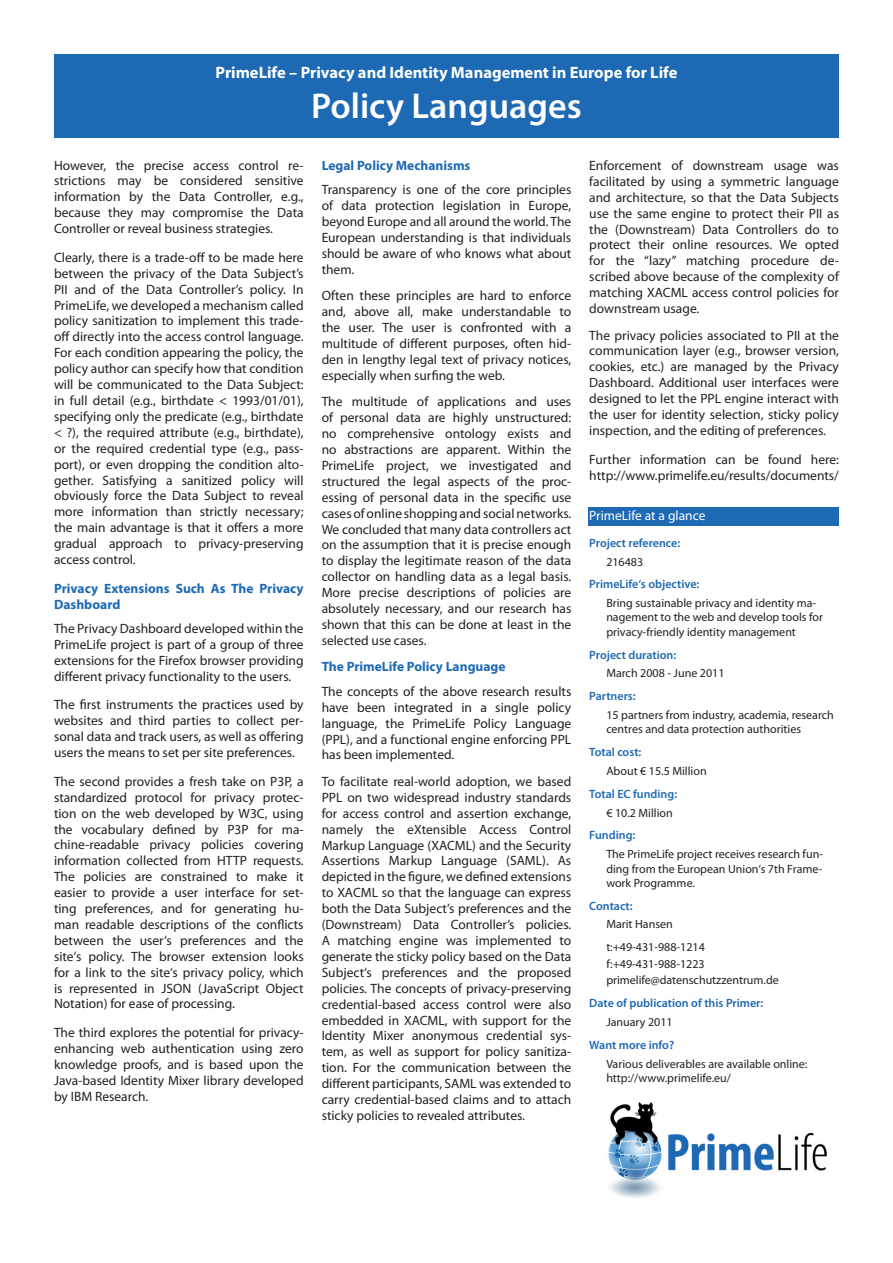
<style>
.page{position:relative;width:893px;height:1263px;background:#fff}
.page>*{position:absolute;margin:0;border:0;box-sizing:border-box;transform-origin:0 0}
.t1{font:600 36px "Myriad Pro";color:#fff}
.t2{font:700 16.5px "Myriad Pro";color:#fff}
.t3{font:13.5px/15.9px "Myriad Pro";color:#231f20;text-align:justify}
.t4{font:700 13.5px/15.9px "Myriad Pro";color:#1e69b4}
.t5{font:13.5px "Myriad Pro";color:#fff}
.t6{font:12px/14.4px "Myriad Pro";color:#231f20}
.t7{font:600 12px "Myriad Pro";color:#1e69b4}
</style>
<div class="page">
<img style="left:608px;top:1102px;width:219px;height:96px">
<div style="left:54px;top:54px;width:785px;height:83px;background:#1e69b4"></div>
<div style="left:588px;top:507px;width:251px;height:18px;background:#1e69b4"></div>
<p class="t2" style="left:216px;top:62px;width:463px">PrimeLife – Privacy and Identity Management in Europe for Life</p>
<h1 class="t1" style="left:311px;top:83px;width:272px">Policy Languages</h1>
<p class="t3" style="left:54px;top:157px;width:251px">However, the precise access control re&shy;strictions may be considered sensitive information by the Data Controller, e.g., because they may compromise the Data Controller or reveal business strategies.</p>
<p class="t3" style="left:54px;top:249px;width:251px">Clearly, there is a trade-off to be made here between the privacy of the Data Subject’s PII and of the Data Controller’s policy. In PrimeLife, we developed a mechanism called policy sanitization to implement this trade&shy;off directly into the access control language.<br>For each condition appearing the policy, the policy author can specify how that condition will be communicated to the Data Subject: in full detail (e.g., birthdate &lt; 1993/01/01), specifying only the predicate (e.g., birthdate &lt; ?), the required attribute (e.g., birthdate), or the required credential type (e.g., pass&shy;port), or even dropping the condition alto&shy;gether. Satisfying a sanitized policy will obviously force the Data Subject to reveal more information than strictly necessary; the main advantage is that it offers a more gradual approach to privacy-preserving access control.</p>
<p class="t4" style="left:54px;top:580px;width:251px">Privacy Extensions Such As The Privacy<br>Dashboard</p>
<p class="t3" style="left:54px;top:620px;width:251px">The Privacy Dashboard developed within the PrimeLife project is part of a group of three extensions for the Firefox browser providing different privacy functionality to the users.</p>
<p class="t3" style="left:54px;top:697px;width:251px">The first instruments the practices used by websites and third parties to collect per&shy;sonal data and track users, as well as offering users the means to set per site preferences.</p>
<p class="t3" style="left:54px;top:773px;width:251px">The second provides a fresh take on P3P, a standardized protocol for privacy protec&shy;tion on the web developed by W3C, using the vocabulary defined by P3P for ma&shy;chine-readable privacy policies covering information collected from HTTP requests.<br>The policies are constrained to make it easier to provide a user interface for set&shy;ting preferences, and for generating hu&shy;man readable descriptions of the conflicts between the user‘s preferences and the site‘s policy. The browser extension looks for a link to the site‘s privacy policy, which is represented in JSON (JavaScript Object Notation) for ease of processing.</p>
<p class="t3" style="left:54px;top:1024px;width:251px">The third explores the potential for privacy&shy;enhancing web authentication using zero knowledge proofs, and is based upon the Java-based Identity Mixer library developed by IBM Research.</p>
<p class="t4" style="left:322px;top:157px;width:150px">Legal Policy Mechanisms</p>
<p class="t3" style="left:322px;top:181px;width:251px">Transparency is one of the core principles of data protection legislation in Europe, beyond Europe and all around the world. The European understanding is that individuals should be aware of who knows what about them.</p>
<p class="t3" style="left:322px;top:287px;width:251px">Often these principles are hard to enforce and, above all, make understandable to the user. The user is confronted with a multitude of different purposes, often hid&shy;den in lengthy legal text of privacy notices, especially when surfing the web.</p>
<p class="t3" style="left:322px;top:394px;width:251px">The multitude of applications and uses of personal data are highly unstructured: no comprehensive ontology exists and no abstractions are apparent. Within the PrimeLife project, we investigated and structured the legal aspects of the proc&shy;essing of personal data in the specific use cases of online shopping and social networks.<br>We concluded that many data controllers act on the assumption that it is precise enough to display the legitimate reason of the data collector on handling data as a legal basis.<br>More precise descriptions of policies are absolutely necessary, and our research has shown that this can be done at least in the selected use cases.</p>
<p class="t4" style="left:322px;top:658px;width:185px">The PrimeLife Policy Language</p>
<p class="t3" style="left:322px;top:683px;width:251px">The concepts of the above research results have been integrated in a single policy language, the PrimeLife Policy Language (PPL), and a functional engine enforcing PPL has been implemented.</p>
<p class="t3" style="left:322px;top:773px;width:251px">To facilitate real-world adoption, we based PPL on two widespread industry standards for access control and assertion exchange, namely the eXtensible Access Control Markup Language (XACML) and the Security Assertions Markup Language (SAML). As depicted in the figure, we defined extensions to XACML so that the language can express both the Data Subject’s preferences and the (Downstream) Data Controller’s policies.<br>A matching engine was implemented to generate the sticky policy based on the Data Subject‘s preferences and the proposed policies. The concepts of privacy-preserving credential-based access control were also embedded in XACML, with support for the Identity Mixer anonymous credential sys&shy;tem, as well as support for policy sanitiza&shy;tion. For the communication between the different participants, SAML was extended to carry credential-based claims and to attach sticky policies to revealed attributes.</p>
<p class="t3" style="left:589px;top:157px;width:251px">Enforcement of downstream usage was facilitated by using a symmetric language and architecture, so that the Data Subjects use the same engine to protect their PII as the (Downstream) Data Controllers do to protect their online resources. We opted for the “lazy” matching procedure de&shy;scribed above because of the complexity of matching XACML access control policies for downstream usage.</p>
<p class="t3" style="left:589px;top:327px;width:251px">The privacy policies associated to PII at the communication layer (e.g., browser version, cookies, etc.) are managed by the Privacy Dashboard. Additional user interfaces were designed to let the PPL engine interact with the user for identity selection, sticky policy inspection, and the editing of preferences.</p>
<p class="t3" style="left:589px;top:451px;width:251px">Further information can be found here: http://www.primelife.eu/results/documents/</p>
<p class="t5" style="left:589px;top:507px;width:118px">PrimeLife at a glance</p>
<p class="t7" style="left:589px;top:535px;width:92px">Project reference:</p>
<p class="t6" style="left:606px;top:554px;width:38px">216483</p>
<p class="t7" style="left:589px;top:577px;width:112px">PrimeLife‘s objective:</p>
<p class="t6" style="left:606px;top:596px;width:218px">Bring sustainable privacy and identity ma&shy;nagement to the web and develop tools for privacy-friendly identity management</p>
<p class="t7" style="left:589px;top:647px;width:88px">Project duration:</p>
<p class="t6" style="left:606px;top:666px;width:120px">March 2008 - June 2011</p>
<p class="t7" style="left:589px;top:689px;width:48px">Partners:</p>
<p class="t6" style="left:606px;top:708px;width:229px">15 partners from industry, academia, research centres and data protection authorities</p>
<p class="t7" style="left:589px;top:745px;width:54px">Total cost:</p>
<p class="t6" style="left:606px;top:763px;width:102px">About € 15.5 Million</p>
<p class="t7" style="left:589px;top:786px;width:89px">Total EC funding:</p>
<p class="t6" style="left:606px;top:805px;width:68px">€ 10.2 Million</p>
<p class="t7" style="left:589px;top:828px;width:48px">Funding:</p>
<p class="t6" style="left:606px;top:847px;width:218px;text-align:justify">The PrimeLife project receives research fun&shy;ding from the European Union‘s 7th Frame&shy;work Programme.</p>
<p class="t7" style="left:589px;top:898px;width:45px">Contact:</p>
<p class="t6" style="left:606px;top:913px;width:100px;line-height:23px">Marit Hansen t:+49-431-988-1214</p>
<p class="t6" style="left:606px;top:955px;width:174px;line-height:16.5px">f:+49-431-988-1223 primelife@datenschutzzentrum.de</p>
<p class="t7" style="left:589px;top:996px;width:176px">Date of publication of this Primer:</p>
<p class="t6" style="left:606px;top:1014px;width:68px">January 2011</p>
<p class="t7" style="left:589px;top:1037px;width:86px">Want more info?</p>
<p class="t6" style="left:606px;top:1056px;width:203px">Various deliverables are available online: http://www.primelife.eu/</p>
</div>
